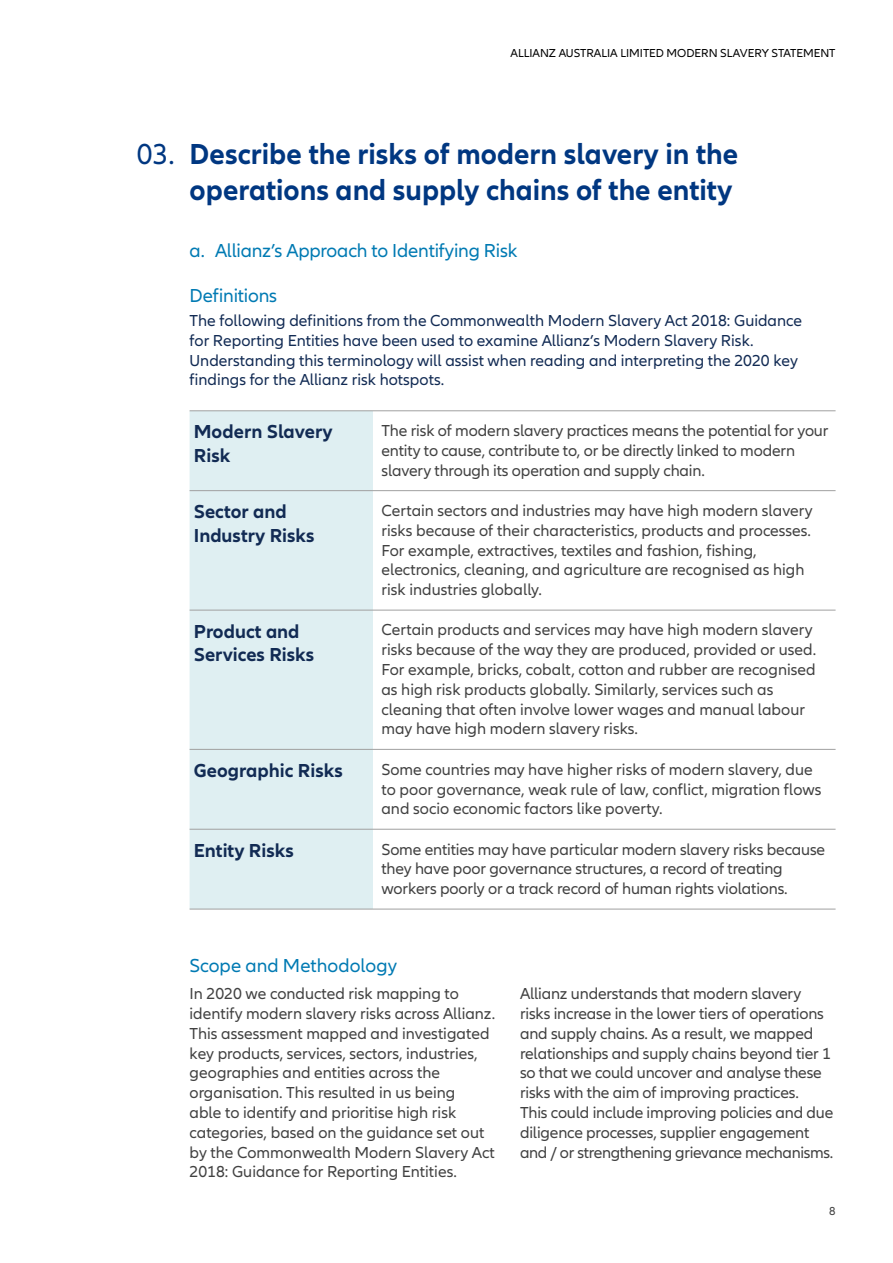
<style>
.page{position:relative;width:893px;height:1263px;background:#fff}
.page>*{position:absolute;margin:0;border:0;box-sizing:border-box;transform-origin:0 0}
.t1{font:700 30px/36px "Allianz Neo";color:#003781}
.t2{font:30px "Allianz Neo";color:#003781}
.t3{font:700 19.5px/23.4px "Allianz Neo";color:#122b54}
.t4{font:19.5px "Allianz Neo";letter-spacing:-.01em;color:#007ab3}
.t5{font:16.5px/19.8px "Allianz Neo";color:#414141}
.t6{font:16.5px/19.8px "Allianz Neo";color:#122b54}
.t7{font:12px "Allianz Neo";color:#000}
.t8{font:12px "Allianz Neo";color:#414141}
</style>
<div class="page">
<div style="left:190px;top:411px;width:183px;height:498px;background:#dfeff2"></div>
<hr style="left:190px;top:410px;width:183px;height:1px;background:#a0a0a0">
<hr style="left:373px;top:410px;width:463px;height:1px;background:#a0a0a0">
<hr style="left:190px;top:490px;width:183px;height:1px;background:#a0a0a0">
<hr style="left:373px;top:490px;width:463px;height:1px;background:#a0a0a0">
<hr style="left:190px;top:610px;width:183px;height:1px;background:#a0a0a0">
<hr style="left:373px;top:610px;width:463px;height:1px;background:#a0a0a0">
<hr style="left:190px;top:749px;width:183px;height:1px;background:#a0a0a0">
<hr style="left:373px;top:749px;width:463px;height:1px;background:#a0a0a0">
<hr style="left:190px;top:829px;width:183px;height:1px;background:#a0a0a0">
<hr style="left:373px;top:829px;width:463px;height:1px;background:#a0a0a0">
<hr style="left:190px;top:909px;width:183px;height:1px;background:#a0a0a0">
<hr style="left:373px;top:909px;width:463px;height:1px;background:#a0a0a0">
<p class="t7" style="left:511px;top:47px;width:326px">ALLIANZ AUSTRALIA LIMITED MODERN SLAVERY STATEMENT</p>
<h1 class="t2" style="left:137px;top:137px;width:39px">03.</h1>
<h1 class="t1" style="left:190px;top:137px;width:550px">Describe the risks of modern slavery in the operations and supply chains of the entity</h1>
<p class="t4" style="left:190px;top:240px;width:329px">a. Allianz’s Approach to Identifying Risk</p>
<p class="t4" style="left:190px;top:284px;width:89px">Definitions</p>
<p class="t6" style="left:190px;top:311px;width:614px">The following definitions from the Commonwealth Modern Slavery Act 2018: Guidance for Reporting Entities have been used to examine Allianz’s Modern Slavery Risk.<br>Understanding this terminology will assist when reading and interpreting the 2020 key findings for the Allianz risk hotspots.</p>
<p class="t3" style="left:194px;top:421px;width:140px">Modern Slavery<br>Risk</p>
<p class="t5" style="left:381px;top:421px;width:449px">The risk of modern slavery practices means the potential for your entity to cause, contribute to, or be directly linked to modern slavery through its operation and supply chain.</p>
<p class="t3" style="left:194px;top:500px;width:122px">Sector and<br>Industry Risks</p>
<p class="t5" style="left:381px;top:501px;width:433px">Certain sectors and industries may have high modern slavery risks because of their characteristics, products and processes.<br>For example, extractives, textiles and fashion, fishing, electronics, cleaning, and agriculture are recognised as high risk industries globally.</p>
<p class="t3" style="left:194px;top:620px;width:122px">Product and<br>Services Risks</p>
<p class="t5" style="left:381px;top:620px;width:436px">Certain products and services may have high modern slavery risks because of the way they are produced, provided or used.<br>For example, bricks, cobalt, cotton and rubber are recognised as high risk products globally. Similarly, services such as cleaning that often involve lower wages and manual labour may have high modern slavery risks.</p>
<p class="t3" style="left:194px;top:759px;width:150px">Geographic Risks</p>
<p class="t5" style="left:381px;top:760px;width:442px">Some countries may have higher risks of modern slavery, due to poor governance, weak rule of law, conflict, migration flows and socio economic factors like poverty.</p>
<p class="t3" style="left:194px;top:839px;width:102px">Entity Risks</p>
<p class="t5" style="left:381px;top:840px;width:445px">Some entities may have particular modern slavery risks because they have poor governance structures, a record of treating workers poorly or a track record of human rights violations.</p>
<p class="t4" style="left:190px;top:954px;width:209px">Scope and Methodology</p>
<p class="t5" style="left:190px;top:984px;width:307px">In 2020 we conducted risk mapping to identify modern slavery risks across Allianz.<br>This assessment mapped and investigated key products, services, sectors, industries, geographies and entities across the organisation. This resulted in us being<br>able to identify and prioritise high risk categories, based on the guidance set out by the Commonwealth Modern Slavery Act 2018: Guidance for Reporting Entities.</p>
<p class="t5" style="left:520px;top:984px;width:315px">Allianz understands that modern slavery risks increase in the lower tiers of operations and supply chains. As a result, we mapped relationships and supply chains beyond tier 1 so that we could uncover and analyse these risks with the aim of improving practices.<br>This could include improving policies and due diligence processes, supplier engagement and / or strengthening grievance mechanisms.</p>
<p class="t8" style="left:829px;top:1204px;width:8px">8</p>
</div>
